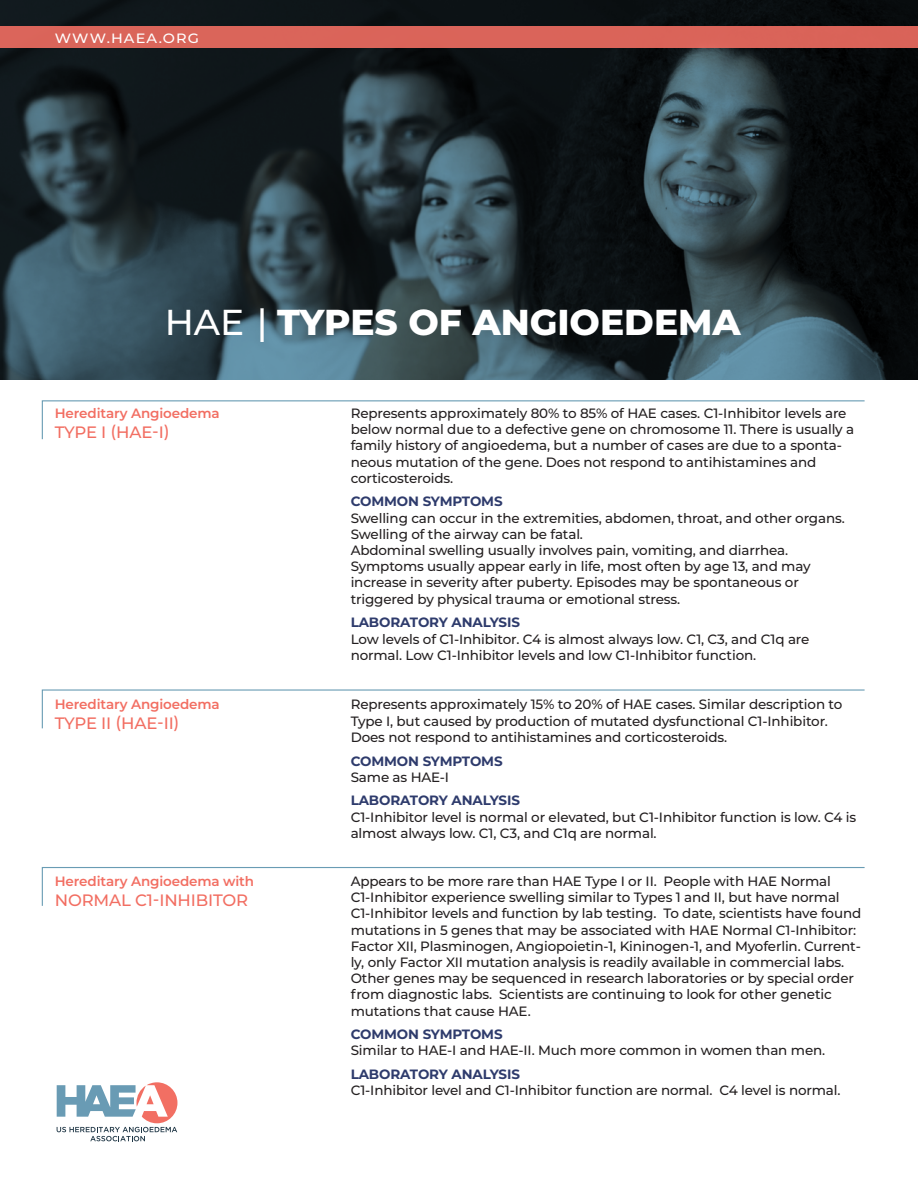
<style>
.page{position:relative;width:918px;height:1188px;background:#fff}
.page>*{position:absolute;margin:0;border:0;box-sizing:border-box;transform-origin:0 0}
.t1{font:800 36px "Montserrat";color:#fff}
.t2{font:500 16.5px "Montserrat";letter-spacing:-.01em;color:#f26e62}
.t3{font:500 13.5px/16.2px "Montserrat";letter-spacing:-.01em;color:#231f20}
.t4{font:700 13.5px "Montserrat";letter-spacing:-.01em;color:#2e3b6c}
.t5{font:600 13.5px "Montserrat";letter-spacing:-.01em;color:#f26e62}
.t6{font:500 13.5px "Montserrat";letter-spacing:.075em;color:#fff;scale:1.08 1}
.s1{font-weight:500}
</style>
<div class="page">
<svg style="left:0;top:0;width:918px;height:379px;background:#212f35"></svg>
<div style="left:0;top:27px;width:918px;height:21px;background:#da645a"></div>
<svg style="left:57px;top:1082px;width:120px;height:59px"></svg>
<svg style="left:41px;top:400px;width:824px;height:40px"></svg>
<svg style="left:41px;top:867px;width:824px;height:39px"></svg>
<svg style="left:41px;top:689px;width:824px;height:40px"></svg>
<p class="t6" style="left:55px;top:29px;width:135px">WWW.HAEA.ORG</p>
<h1 class="t1" style="left:165px;top:296px;width:578px"><span class="s1">HAE |</span> TYPES OF ANGIOEDEMA</h1>
<p class="t5" style="left:55px;top:404px;width:166px">Hereditary Angioedema</p>
<p class="t2" style="left:55px;top:420px;width:116px">TYPE I (HAE-I)</p>
<p class="t3" style="left:351px;top:405px;width:505px">Represents approximately 80% to 85% of HAE cases. C1-Inhibitor levels are below normal due to a defective gene on chromosome 11. There is usually a family history of angioedema, but a number of cases are due to a sponta&shy;neous mutation of the gene. Does not respond to antihistamines and corticosteroids.</p>
<p class="t4" style="left:351px;top:492px;width:154px">COMMON SYMPTOMS</p>
<p class="t3" style="left:351px;top:509px;width:496px">Swelling can occur in the extremities, abdomen, throat, and other organs.<br>Swelling of the airway can be fatal.<br>Abdominal swelling usually involves pain, vomiting, and diarrhea.<br>Symptoms usually appear early in life, most often by age 13, and may increase in severity after puberty. Episodes may be spontaneous or triggered by physical trauma or emotional stress.</p>
<p class="t4" style="left:351px;top:613px;width:171px">LABORATORY ANALYSIS</p>
<p class="t3" style="left:351px;top:630px;width:460px">Low levels of C1-Inhibitor. C4 is almost always low. C1, C3, and C1q are normal. Low C1-Inhibitor levels and low C1-Inhibitor function.</p>
<p class="t5" style="left:55px;top:695px;width:166px">Hereditary Angioedema</p>
<p class="t2" style="left:55px;top:712px;width:126px">TYPE II (HAE-II)</p>
<p class="t3" style="left:351px;top:696px;width:493px">Represents approximately 15% to 20% of HAE cases. Similar description to<br>Type I, but caused by production of mutated dysfunctional C1-Inhibitor.<br>Does not respond to antihistamines and corticosteroids.</p>
<p class="t4" style="left:351px;top:751px;width:154px">COMMON SYMPTOMS</p>
<p class="t3" style="left:351px;top:768px;width:100px">Same as HAE-I</p>
<p class="t4" style="left:351px;top:791px;width:171px">LABORATORY ANALYSIS</p>
<p class="t3" style="left:351px;top:808px;width:507px">C1-Inhibitor level is normal or elevated, but C1-Inhibitor function is low. C4 is almost always low. C1, C3, and C1q are normal.</p>
<p class="t5" style="left:55px;top:872px;width:201px">Hereditary Angioedema with</p>
<p class="t2" style="left:55px;top:888px;width:195px">NORMAL C1-INHIBITOR</p>
<p class="t3" style="left:351px;top:873px;width:512px">Appears to be more rare than HAE Type I or II. People with HAE Normal C1-Inhibitor experience swelling similar to Types 1 and II, but have normal C1-Inhibitor levels and function by lab testing. To date, scientists have found mutations in 5 genes that may be associated with HAE Normal C1-Inhibitor:<br>Factor XII, Plasminogen, Angiopoietin-1, Kininogen-1, and Myoferlin. Current&shy;ly, only Factor XII mutation analysis is readily available in commercial labs.<br>Other genes may be sequenced in research laboratories or by special order from diagnostic labs. Scientists are continuing to look for other genetic mutations that cause HAE.</p>
<p class="t4" style="left:351px;top:1025px;width:154px">COMMON SYMPTOMS</p>
<p class="t3" style="left:351px;top:1042px;width:476px">Similar to HAE-I and HAE-II. Much more common in women than men.</p>
<p class="t4" style="left:351px;top:1065px;width:171px">LABORATORY ANALYSIS</p>
<p class="t3" style="left:351px;top:1082px;width:491px">C1-Inhibitor level and C1-Inhibitor function are normal. C4 level is normal.</p>
</div>
